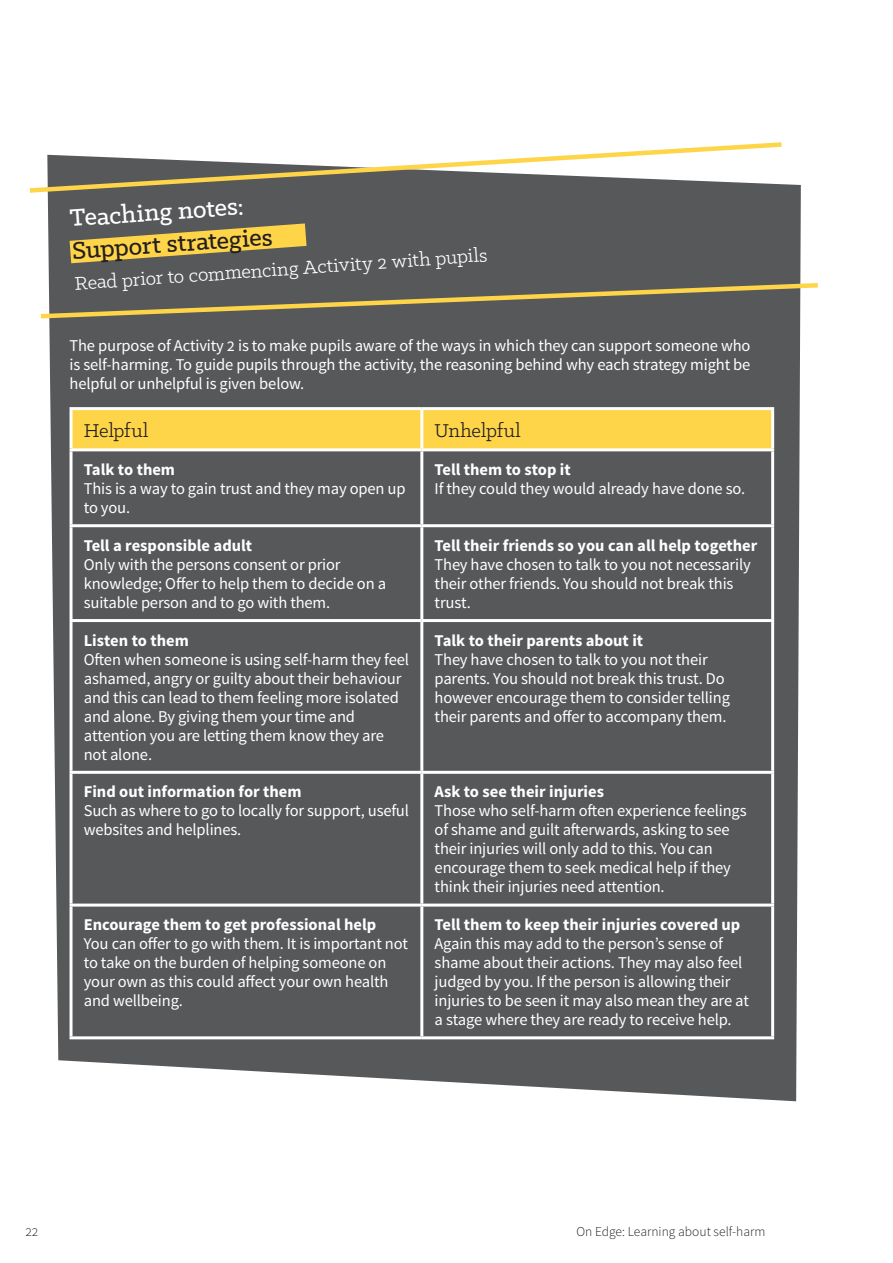
<style>
.page{position:relative;width:893px;height:1263px;background:#fff}
.page>*{position:absolute;margin:0;border:0;box-sizing:border-box;transform-origin:0 0}
.Teaching_Point{font:500 27px/32.4px "Klinic Slab";color:#231f20}
.Subsubhead{font:21px "Klinic Slab";color:#fff}
.Subsubhead-2{font:21px "Klinic Slab";letter-spacing:-.005em;color:#231f20}
.Teaching_notes{font:16.5px/19px "Source Sans Pro";letter-spacing:-.01em;color:#fff}
.t1{font:300 13.5px "Source Sans Pro";color:#231f20}
.s1{color:#fff}
.s2{font-weight:700}
</style>
<div class="page">
<div style="left:47px;top:184px;width:754px;height:917px;background:#57585a"></div>
<svg style="left:29px;top:142px;width:755px;height:53px"></svg>
<svg style="left:40px;top:211px;width:778px;height:110px;background:#6d6a5d"></svg>
<div style="left:73px;top:410px;width:698px;height:38px;background:#fed549"></div>
<hr style="left:70px;top:407px;width:352px;height:3px;background:#fff">
<hr style="left:70px;top:410px;width:3px;height:38px;background:#fff">
<hr style="left:422px;top:407px;width:352px;height:3px;background:#fff">
<hr style="left:420px;top:410px;width:3px;height:38px;background:#fff">
<hr style="left:771px;top:410px;width:3px;height:38px;background:#fff">
<hr style="left:70px;top:448px;width:352px;height:3px;background:#fff">
<hr style="left:70px;top:451px;width:3px;height:73px;background:#fff">
<hr style="left:422px;top:448px;width:352px;height:3px;background:#fff">
<hr style="left:420px;top:451px;width:3px;height:73px;background:#fff">
<hr style="left:771px;top:451px;width:3px;height:73px;background:#fff">
<hr style="left:70px;top:524px;width:352px;height:3px;background:#fff">
<hr style="left:70px;top:527px;width:3px;height:92px;background:#fff">
<hr style="left:422px;top:524px;width:352px;height:3px;background:#fff">
<hr style="left:420px;top:527px;width:3px;height:92px;background:#fff">
<hr style="left:771px;top:527px;width:3px;height:92px;background:#fff">
<hr style="left:70px;top:619px;width:352px;height:3px;background:#fff">
<hr style="left:70px;top:622px;width:3px;height:149px;background:#fff">
<hr style="left:422px;top:619px;width:352px;height:3px;background:#fff">
<hr style="left:420px;top:622px;width:3px;height:149px;background:#fff">
<hr style="left:771px;top:622px;width:3px;height:149px;background:#fff">
<hr style="left:70px;top:771px;width:352px;height:3px;background:#fff">
<hr style="left:70px;top:774px;width:3px;height:129px;background:#fff">
<hr style="left:422px;top:771px;width:352px;height:3px;background:#fff">
<hr style="left:420px;top:774px;width:3px;height:129px;background:#fff">
<hr style="left:771px;top:774px;width:3px;height:129px;background:#fff">
<hr style="left:70px;top:903px;width:352px;height:3px;background:#fff">
<hr style="left:70px;top:906px;width:3px;height:130px;background:#fff">
<hr style="left:422px;top:903px;width:352px;height:3px;background:#fff">
<hr style="left:420px;top:906px;width:3px;height:130px;background:#fff">
<hr style="left:771px;top:906px;width:3px;height:130px;background:#fff">
<hr style="left:70px;top:1036px;width:352px;height:3px;background:#fff">
<hr style="left:422px;top:1036px;width:352px;height:3px;background:#fff">
<p class="Teaching_Point" style="left:69px;top:201px;width:202px;rotate:-4deg"><span class="s1">Teaching notes:<br></span>Support strategies</p>
<p class="Subsubhead" style="left:74px;top:270px;width:415px;rotate:-4deg">Read prior to commencing Activity 2 with pupils</p>
<p class="Teaching_notes" style="left:70px;top:336px;width:683px;text-align:justify">The purpose of Activity 2 is to make pupils aware of the ways in which they can support someone who is self-harming. To guide pupils through the activity, the reasoning behind why each strategy might be helpful or unhelpful is given below.</p>
<p class="Subsubhead-2" style="left:84px;top:417px;width:66px">Helpful</p>
<p class="Subsubhead-2" style="left:435px;top:417px;width:88px">Unhelpful</p>
<p class="Teaching_notes" style="left:84px;top:460px;width:323px"><span class="s2">Talk to them<br></span>This is a way to gain trust and they may open up to you.</p>
<p class="Teaching_notes" style="left:435px;top:460px;width:312px"><span class="s2">Tell them to stop it<br></span>If they could they would already have done so.</p>
<p class="Teaching_notes" style="left:84px;top:536px;width:304px"><span class="s2">Tell a responsible adult<br></span>Only with the persons consent or prior knowledge; Offer to help them to decide on a suitable person and to go with them.</p>
<p class="Teaching_notes" style="left:435px;top:536px;width:324px"><span class="s2">Tell their friends so you can all help together </span>They have chosen to talk to you not necessarily their other friends. You should not break this trust.</p>
<p class="Teaching_notes" style="left:84px;top:631px;width:327px"><span class="s2">Listen to them<br></span>Often when someone is using self-harm they feel ashamed, angry or guilty about their behaviour and this can lead to them feeling more isolated and alone. By giving them your time and attention you are letting them know they are not alone.</p>
<p class="Teaching_notes" style="left:435px;top:631px;width:297px"><span class="s2">Talk to their parents about it<br></span>They have chosen to talk to you not their parents. You should not break this trust. Do however encourage them to consider telling their parents and offer to accompany them.</p>
<p class="Teaching_notes" style="left:84px;top:783px;width:327px"><span class="s2">Find out information for them<br></span>Such as where to go to locally for support, useful websites and helplines.</p>
<p class="Teaching_notes" style="left:435px;top:783px;width:313px"><span class="s2">Ask to see their injuries<br></span>Those who self-harm often experience feelings of shame and guilt afterwards, asking to see their injuries will only add to this. You can encourage them to seek medical help if they think their injuries need attention.</p>
<p class="Teaching_notes" style="left:84px;top:915px;width:326px"><span class="s2">Encourage them to get professional help<br></span>You can offer to go with them. It is important not to take on the burden of helping someone on your own as this could affect your own health and wellbeing.</p>
<p class="Teaching_notes" style="left:435px;top:915px;width:316px"><span class="s2">Tell them to keep their injuries covered up </span>Again this may add to the person’s sense of shame about their actions. They may also feel judged by you. If the person is allowing their injuries to be seen it may also mean they are at a stage where they are ready to receive help.</p>
<p class="t1" style="left:25px;top:1223px;width:14px">22</p>
<p class="t1" style="left:576px;top:1223px;width:190px">On Edge: Learning about self-harm</p>
</div>
